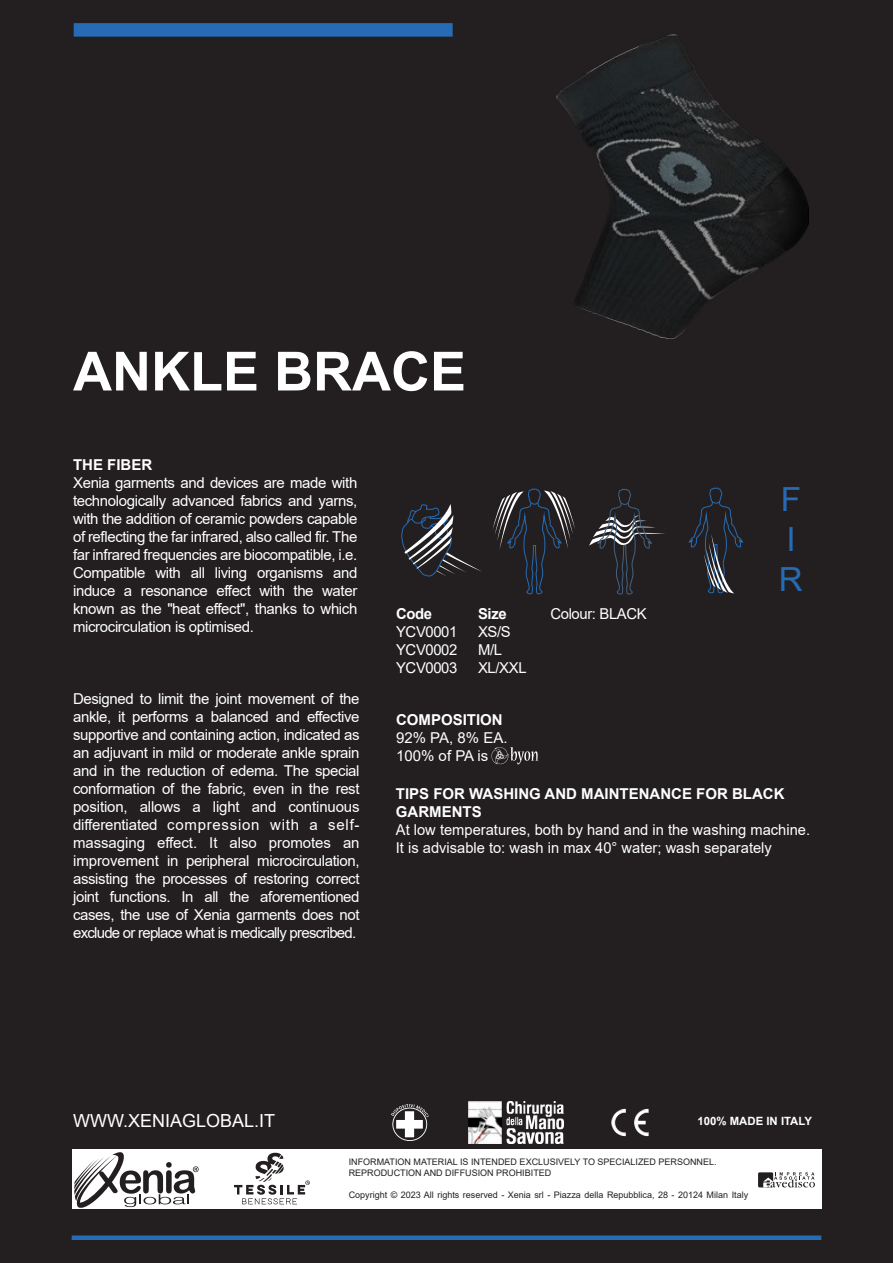
<style>
.page{position:relative;width:893px;height:1263px;background:#231f20}
.page>*{position:absolute;margin:0;border:0;box-sizing:border-box;transform-origin:0 0}
.t1{font:700 54px "Arial";color:#fff}
.t2{font:33.3px/39.9px "Arial";color:#266bb5}
.t3{font:18px "Arial";color:#fff}
.t4{font:15px/18px "Arial";letter-spacing:-.025em;color:#fff;text-align:justify}
.t5{font:15px/18px "Arial";color:#fff}
.t6{font:700 15px/18px "Arial";color:#fff}
.t7{font:700 11.4px "Arial";color:#fff}
.t8{font:9px/10.8px "Arial";color:#231f20}
</style>
<div class="page">
<div style="left:72px;top:1149px;width:749px;height:60px;background:#fff"></div>
<div style="left:72px;top:1235px;width:749px;height:5px;background:#266bb5"></div>
<svg style="left:74px;top:1152px;width:125px;height:56px"></svg>
<div style="left:758px;top:1172px;width:15px;height:15px;background:#231f20;border-radius:2px"></div>
<svg style="left:763px;top:1172px;width:52px;height:15px"></svg>
<img style="left:611px;top:1108px;width:38px;height:29px">
<img style="left:468px;top:1101px;width:95px;height:42px">
<img style="left:392px;top:1105px;width:36px;height:35px">
<svg style="left:234px;top:1153px;width:76px;height:51px"></svg>
<div style="left:74px;top:23px;width:379px;height:14px;background:#266bb5"></div>
<img style="left:491px;top:747px;width:48px;height:18px">
<svg style="left:492px;top:488px;width:83px;height:107px"></svg>
<svg style="left:589px;top:488px;width:76px;height:107px"></svg>
<svg style="left:688px;top:487px;width:55px;height:107px"></svg>
<svg style="left:401px;top:504px;width:81px;height:73px"></svg>
<img style="left:556px;top:34px;width:253px;height:305px">
<h1 class="t1" style="left:73px;top:333px;width:394px">ANKLE BRACE</h1>
<p class="t6" style="left:73px;top:456px;width:81px">THE FIBER</p>
<p class="t4" style="left:73px;top:474px;width:286px">Xenia garments and devices are made with technologically advanced fabrics and yarns, with the addition of ceramic powders capable of reflecting the far infrared, also called fir. The far infrared frequencies are biocompatible, i.e.<br>Compatible with all living organisms and induce a resonance effect with the water known as the "heat effect", thanks to which microcirculation is optimised.</p>
<p class="t6" style="left:396px;top:605px;width:38px">Code</p>
<p class="t4" style="left:396px;top:623px;width:63px">YCV0001<br>YCV0002<br>YCV0003</p>
<p class="t6" style="left:478px;top:605px;width:30px">Size</p>
<p class="t4" style="left:550px;top:605px;width:98px">Colour: BLACK</p>
<p class="t4" style="left:478px;top:623px;width:50px;text-align:left">XS/S<br>M/L<br>XL/XXL</p>
<h2 class="t2" style="left:779px;top:479px;width:25px">F<br>I<br>R</h2>
<p class="t4" style="left:73px;top:690px;width:288px">Designed to limit the joint movement of the ankle, it performs a balanced and effective supportive and containing action, indicated as an adjuvant in mild or moderate ankle sprain and in the reduction of edema. The special conformation of the fabric, even in the rest position, allows a light and continuous differentiated compression with a self&shy;massaging effect. It also promotes an improvement in peripheral microcirculation, assisting the processes of restoring correct joint functions. In all the aforementioned cases, the use of Xenia garments does not exclude or replace what is medically prescribed.</p>
<p class="t6" style="left:396px;top:710px;width:108px">COMPOSITION</p>
<p class="t5" style="left:396px;top:728px;width:113px">92% PA, 8% EA.<br>100% of PA is</p>
<p class="t6" style="left:396px;top:784px;width:390px">TIPS FOR WASHING AND MAINTENANCE FOR BLACK<br>GARMENTS</p>
<p class="t5" style="left:396px;top:820px;width:416px">At low temperatures, both by hand and in the washing machine.<br>It is advisable to: wash in max 40° water; wash separately</p>
<p class="t3" style="left:73px;top:1108px;width:204px">WWW.XENIAGLOBAL.IT</p>
<p class="t7" style="left:697px;top:1113px;width:116px">100% MADE IN ITALY</p>
<p class="t8" style="left:349px;top:1157px;width:369px">INFORMATION MATERIAL IS INTENDED EXCLUSIVELY TO SPECIALIZED PERSONNEL.<br>REPRODUCTION AND DIFFUSION PROHIBITED</p>
<p class="t8" style="left:349px;top:1189px;width:401px">Copyright © 2023 All rights reserved - Xenia srl - Piazza della Repubblica, 28 - 20124 Milan Italy</p>
</div>
